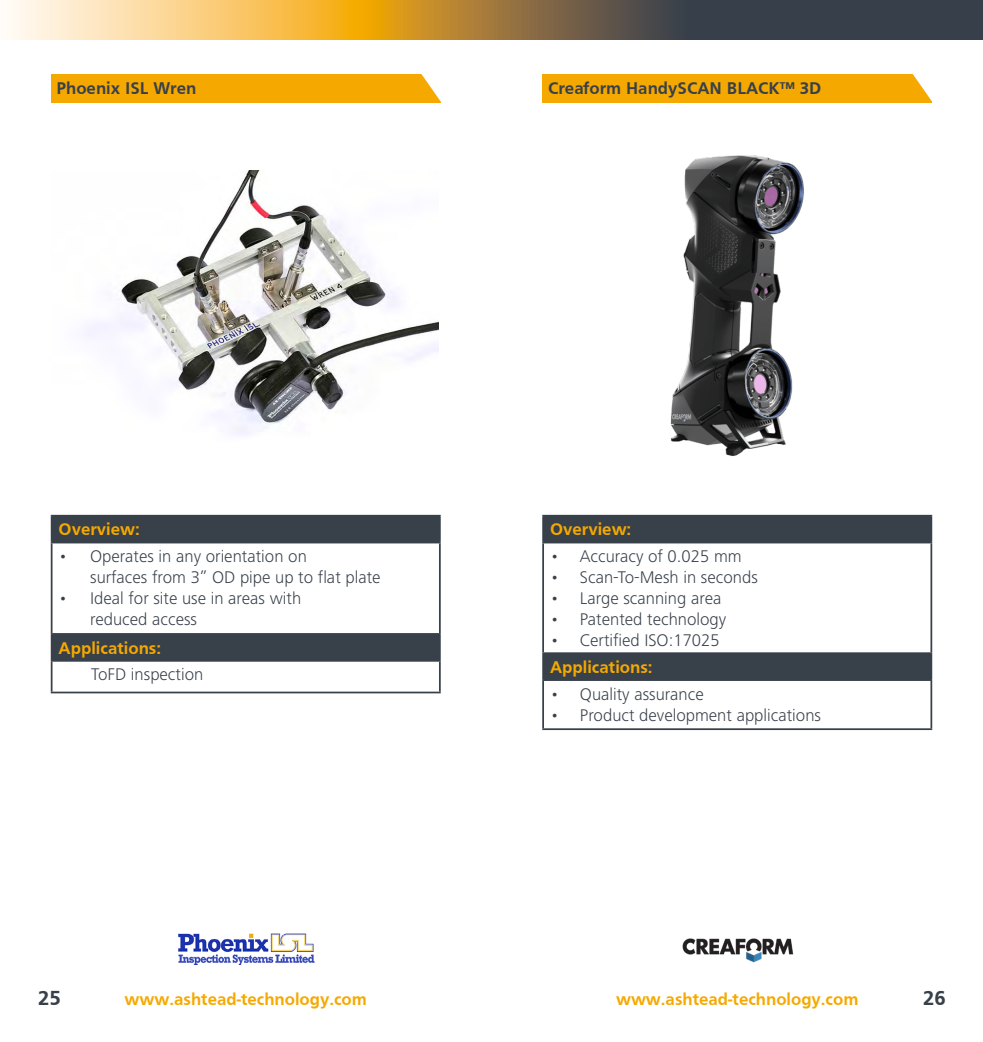
<style>
.page{position:relative;width:983px;height:1042px;background:#fff}
.page>*{position:absolute;margin:0;border:0;box-sizing:border-box;transform-origin:0 0}
.t1{font:700 21px "Frutiger";color:#38404a}
.t2{font:300 17.5px/21px "Frutiger Next LT";color:#38404a}
.t3{font:700 17.5px "Frutiger";color:#f5a900}
.t4{font:700 17.5px "Frutiger";color:#38404a}
</style>
<div class="page">
<div style="left:542px;top:74px;width:389px;height:28px;background:#f5a900"></div>
<svg style="left:909px;top:74px;width:23px;height:29px"></svg>
<svg style="left:544px;top:516px;width:386px;height:163px"></svg>
<hr style="left:542px;top:654px;width:2px;height:25px;background:#38404a">
<svg style="left:930px;top:654px;width:1px;height:25px"></svg>
<hr style="left:542px;top:679px;width:389px;height:2px;background:#38404a">
<hr style="left:542px;top:681px;width:2px;height:47px;background:#38404a">
<hr style="left:930px;top:681px;width:1px;height:47px;background:#38404a">
<hr style="left:542px;top:728px;width:389px;height:2px;background:#38404a">
<hr style="left:542px;top:543px;width:2px;height:109px;background:#38404a">
<hr style="left:930px;top:543px;width:1px;height:109px;background:#38404a">
<hr style="left:542px;top:652px;width:389px;height:2px;background:#38404a">
<hr style="left:542px;top:516px;width:2px;height:26px;background:#38404a">
<svg style="left:930px;top:516px;width:1px;height:26px"></svg>
<hr style="left:542px;top:542px;width:389px;height:1px;background:#38404a">
<hr style="left:542px;top:515px;width:389px;height:1px;background:#38404a">
<img style="left:682px;top:938px;width:112px;height:25px">
<div style="left:51px;top:74px;width:389px;height:28px;background:#f5a900"></div>
<svg style="left:418px;top:74px;width:23px;height:29px"></svg>
<svg style="left:52px;top:516px;width:387px;height:144px"></svg>
<hr style="left:51px;top:660px;width:389px;height:2px;background:#38404a">
<svg style="left:51px;top:635px;width:1px;height:56px"></svg>
<svg style="left:439px;top:635px;width:1px;height:56px"></svg>
<hr style="left:51px;top:691px;width:389px;height:2px;background:#38404a">
<hr style="left:51px;top:543px;width:1px;height:90px;background:#38404a">
<hr style="left:439px;top:543px;width:1px;height:90px;background:#38404a">
<hr style="left:51px;top:633px;width:389px;height:2px;background:#38404a">
<svg style="left:51px;top:516px;width:1px;height:26px"></svg>
<svg style="left:439px;top:516px;width:1px;height:26px"></svg>
<hr style="left:51px;top:542px;width:389px;height:1px;background:#38404a">
<hr style="left:51px;top:515px;width:389px;height:1px;background:#38404a">
<img style="left:84px;top:170px;width:354px;height:265px">
<img style="left:670px;top:155px;width:134px;height:301px">
<img style="left:178px;top:934px;width:136px;height:31px">
<svg style="left:9px;top:0;width:973px;height:39px;background:#9c8559"></svg>
<p class="t4" style="left:57px;top:78px;width:141px">Phoenix ISL Wren</p>
<p class="t4" style="left:548px;top:78px;width:275px">Creaform HandySCAN BLACK™ 3D</p>
<p class="t3" style="left:59px;top:519px;width:83px">Overview:</p>
<p class="t2" style="left:90px;top:546px;width:292px;text-indent:-32px">• Operates in any orientation on<br>surfaces from 3” OD pipe up to flat plate</p>
<p class="t2" style="left:90px;top:588px;width:212px;text-indent:-32px">• Ideal for site use in areas with reduced access</p>
<p class="t3" style="left:59px;top:638px;width:104px">Applications:</p>
<p class="t2" style="left:91px;top:664px;width:114px">ToFD inspection</p>
<p class="t3" style="left:550px;top:519px;width:83px">Overview:</p>
<p class="t2" style="left:550px;top:546px;width:193px">• Accuracy of 0.025 mm</p>
<p class="t2" style="left:550px;top:567px;width:209px">• Scan-To-Mesh in seconds</p>
<p class="t2" style="left:550px;top:588px;width:173px">• Large scanning area</p>
<p class="t2" style="left:550px;top:609px;width:178px">• Patented technology</p>
<p class="t2" style="left:550px;top:630px;width:171px">• Certified ISO:17025</p>
<p class="t3" style="left:550px;top:657px;width:104px">Applications:</p>
<p class="t2" style="left:550px;top:683px;width:155px">• Quality assurance</p>
<p class="t2" style="left:550px;top:704px;width:272px">• Product development applications</p>
<p class="t1" style="left:38px;top:986px;width:24px">25</p>
<p class="t1" style="left:922px;top:986px;width:24px">26</p>
<p class="t3" style="left:124px;top:989px;width:244px">www.ashtead-technology.com</p>
<p class="t3" style="left:616px;top:989px;width:244px">www.ashtead-technology.com</p>
</div>
